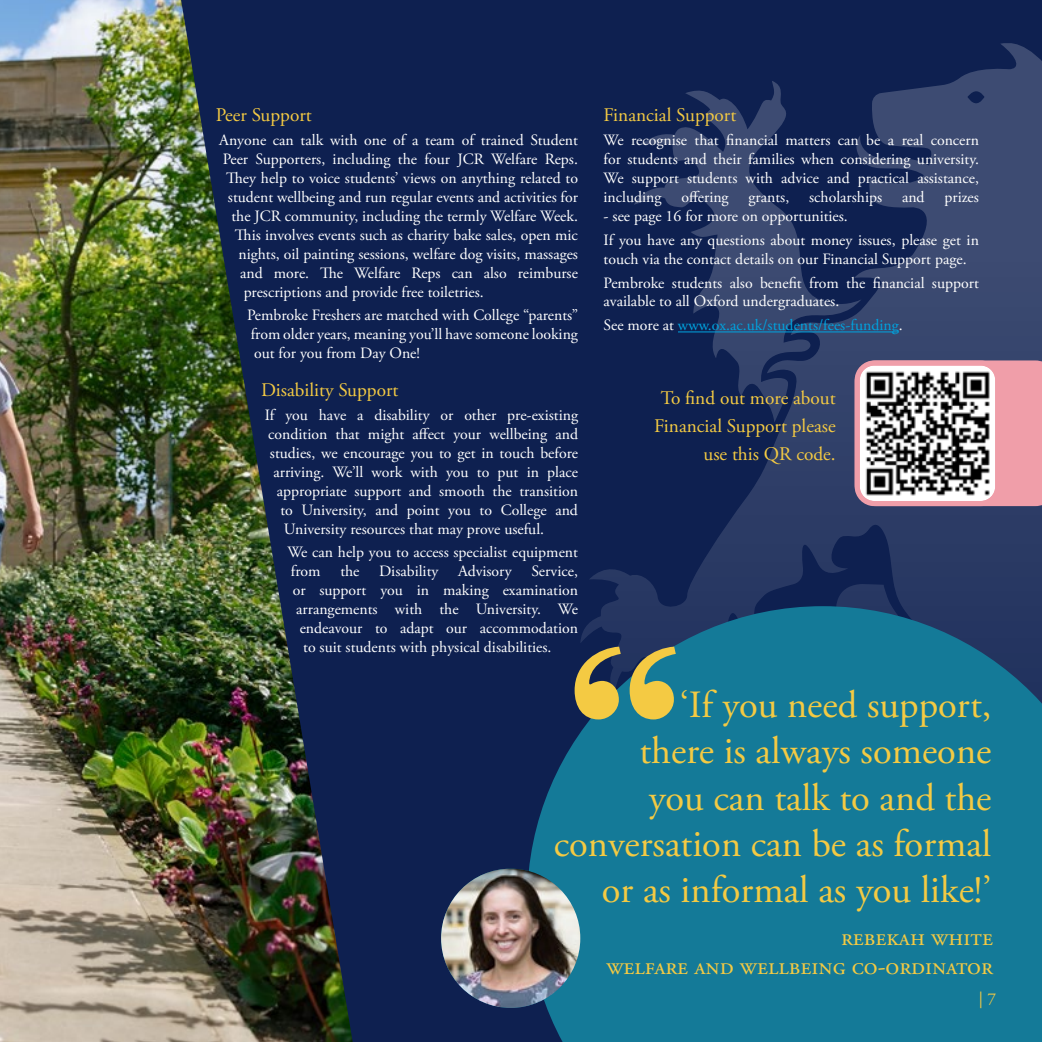
<style>
.page{position:relative;width:1042px;height:1042px;background:#fff}
.page>*{position:absolute;margin:0;border:0;box-sizing:border-box;transform-origin:0 0}
.t1{font:38.5px/46.2px "Adobe Garamond Pro";letter-spacing:-.005em;color:#f4ca43;text-align:right}
.t2{font:24.5px/29.4px "Adobe Garamond Pro";color:#f4ca43;text-align:right}
.t3{font:19.25px/28px "Adobe Garamond Pro";letter-spacing:-.025em;color:#f4ca43;text-align:right}
.t4{font:16.62px "Adobe Garamond Pro";color:#f4ca43;scale:1.05 1}
.t5{font:15.75px/18.9px "Adobe Garamond Pro";letter-spacing:-.02em;color:#fff}
.t6{font:15.75px "Adobe Garamond Pro";letter-spacing:-.04em;color:#fff}
.s1{color:#00a3df}
</style>
<div class="page">
<img style="left:0;top:0;width:181px;height:1042px">
<img style="left:181px;top:0;width:861px;height:1042px">
<svg style="left:580px;top:39px;width:462px;height:567px;background:#21315d"></svg>
<svg style="left:527px;top:606px;width:515px;height:436px;background:#147191"></svg>
<hr style="left:678px;top:331px;width:220px;height:1px;background:#00a3df">
<svg style="left:574px;top:646px;width:102px;height:73px;background:#888b59"></svg>
<div style="left:854px;top:360px;width:188px;height:146px;background:#f09ea9"></div>
<img style="left:860px;top:366px;width:134px;height:134px">
<div style="left:854px;top:360px;width:146px;height:146px;border:5px solid #f09ea9;border-radius:17px"></div>
<img style="left:441px;top:868px;width:139px;height:140px;border-radius:70px">
<p class="t3" style="left:216px;top:102px;width:98px">Peer Support</p>
<p class="t5" style="left:219px;top:131px;width:360px">Anyone can talk with one of a team of trained Student</p>
<p class="t6" style="left:223px;top:150px;width:357px">Peer Supporters, including the four JCR Welfare Reps.</p>
<p class="t5" style="left:226px;top:169px;width:353px">They help to voice students’ views on anything related to</p>
<p class="t5" style="left:228px;top:188px;width:352px">student wellbeing and run regular events and activities for</p>
<p class="t5" style="left:231px;top:207px;width:348px">the JCR community, including the termly Welfare Week.</p>
<p class="t5" style="left:235px;top:226px;width:344px">This involves events such as charity bake sales, open mic</p>
<p class="t5" style="left:238px;top:245px;width:341px">nights, oil painting sessions, welfare dog visits, massages</p>
<p class="t5" style="left:240px;top:264px;width:339px">and more. The Welfare Reps can also reimburse</p>
<p class="t5" style="left:244px;top:283px;width:242px">prescriptions and provide free toiletries.</p>
<p class="t5" style="left:247px;top:306px;width:332px;text-align:justify">Pembroke Freshers are matched with College “parents” from older years, meaning you’ll have someone looking out for you from Day One!</p>
<p class="t3" style="left:261px;top:377px;width:139px">Disability Support</p>
<p class="t5" style="left:265px;top:406px;width:315px">If you have a disability or other pre-existing</p>
<p class="t5" style="left:268px;top:425px;width:311px">condition that might affect your wellbeing and</p>
<p class="t5" style="left:270px;top:444px;width:310px">studies, we encourage you to get in touch before</p>
<p class="t5" style="left:273px;top:463px;width:306px">arriving. We’ll work with you to put in place</p>
<p class="t5" style="left:277px;top:482px;width:303px">appropriate support and smooth the transition</p>
<p class="t5" style="left:280px;top:501px;width:299px">to University, and point you to College and</p>
<p class="t5" style="left:284px;top:520px;width:262px">University resources that may prove useful.</p>
<p class="t5" style="left:287px;top:543px;width:292px">We can help you to access specialist equipment</p>
<p class="t5" style="left:291px;top:562px;width:288px">from the Disability Advisory Service,</p>
<p class="t5" style="left:293px;top:581px;width:287px">or support you in making examination</p>
<p class="t5" style="left:296px;top:600px;width:283px">arrangements with the University. We</p>
<p class="t5" style="left:300px;top:619px;width:280px">endeavour to adapt our accommodation</p>
<p class="t5" style="left:303px;top:638px;width:250px">to suit students with physical disabilities.</p>
<p class="t3" style="left:603px;top:102px;width:134px">Financial Support</p>
<p class="t5" style="left:603px;top:131px;width:377px;text-align:justify">We recognise that financial matters can be a real concern for students and their families when considering university.<br>We support students with advice and practical assistance, including</p>
<p class="t5" style="left:681px;top:188px;width:49px">offering</p>
<p class="t5" style="left:748px;top:188px;width:42px">grants,</p>
<p class="t5" style="left:809px;top:188px;width:74px">scholarships</p>
<p class="t5" style="left:902px;top:188px;width:24px">and</p>
<p class="t5" style="left:944px;top:188px;width:36px">prizes</p>
<p class="t5" style="left:603px;top:205px;width:377px;line-height:23.8px">- see page 16 for more on opportunities.<br>If you have any questions about money issues, please get in</p>
<p class="t5" style="left:603px;top:247px;width:377px;line-height:23.8px">touch via the contact details on our Financial Support page.<br>Pembroke students also benefit from the financial support</p>
<p class="t5" style="left:603px;top:290px;width:300px;line-height:23.8px">available to all Oxford undergraduates.<br>See more at <span class="s1">www.ox.ac.uk/students/fees-funding</span>.</p>
<p class="t3" style="left:654px;top:385px;width:183px">To find out more about<br>Financial Support please use this QR code.</p>
<h1 class="t1" style="left:554px;top:683px;width:439px">‘If you need support,<br>there is always someone<br>you can talk to and the conversation can be as formal or as informal as you like!’</h1>
<h2 class="t2" style="left:606px;top:923px;width:388px">rebekah white<br>welfare and wellbeing co-ordinator</h2>
<p class="t4" style="left:979px;top:989px;width:18px">| 7</p>
</div>
